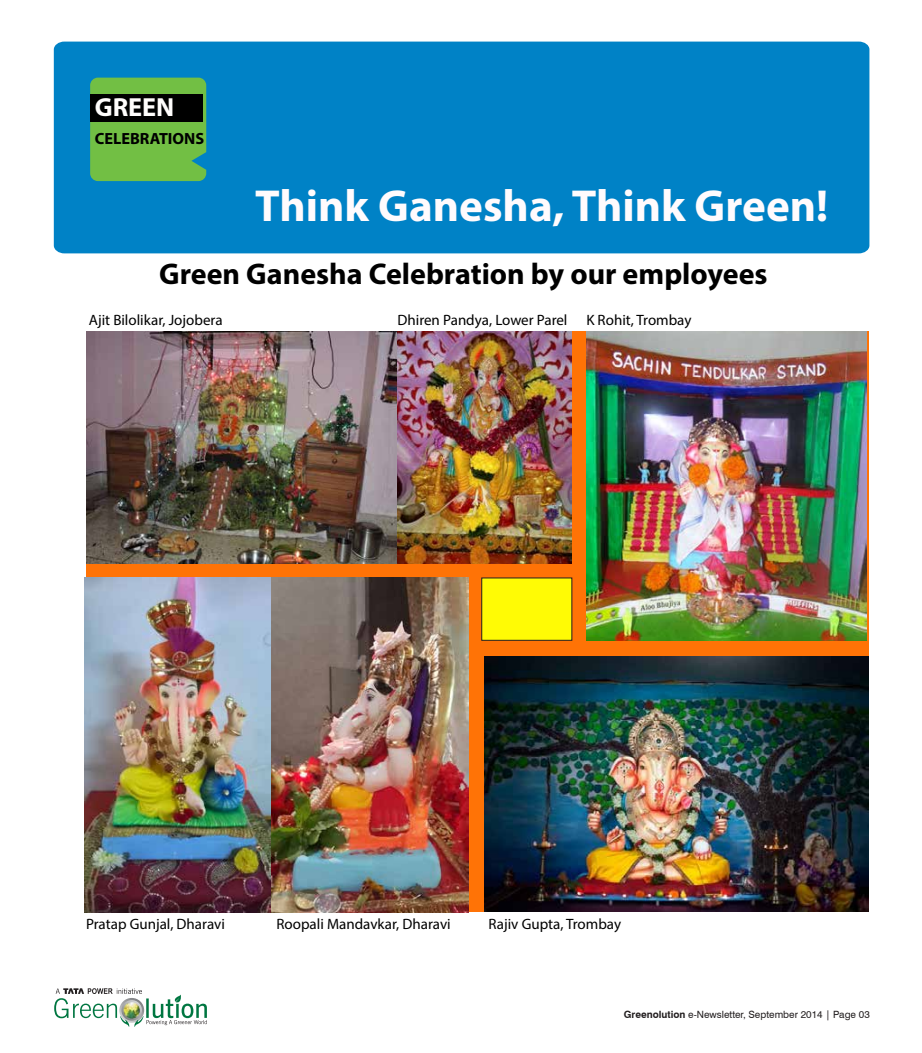
<style>
.page{position:relative;width:922px;height:1053px;background:#fff}
.page>*{position:absolute;margin:0;border:0;box-sizing:border-box;transform-origin:0 0}
.t1{font:700 45px "Myriad Pro";color:#fffbfd}
.t2{font:700 30px "Myriad Pro";color:#000}
.t3{font:700 26.25px "Myriad Pro";color:#fffdfc}
.t4{font:700 16.25px "Myriad Pro";color:#000}
.t5{font:15px "Myriad Pro";color:#000}
.t6{font:10px "Swiss 721 BT";color:#231f20}
.s1{font-weight:700}
</style>
<div class="page">
<div style="left:86px;top:332px;width:782px;height:580px;background:#ff7306"></div>
<div style="left:54px;top:42px;width:815px;height:211px;background:#0082c6"></div>
<div style="left:90px;top:78px;width:116px;height:103px;background:#72bf44"></div>
<div style="left:90px;top:94px;width:113px;height:27px;background:#000"></div>
<img style="left:85px;top:578px;width:383px;height:334px">
<img style="left:484px;top:656px;width:384px;height:256px">
<img style="left:86px;top:332px;width:311px;height:231px">
<img style="left:586px;top:332px;width:280px;height:308px">
<img style="left:397px;top:332px;width:174px;height:231px">
<div style="left:481px;top:577px;width:91px;height:63px;background:#fffb05"></div>
<svg style="left:54px;top:988px;width:153px;height:38px"></svg>
<img style="left:123px;top:1002px;width:17px;height:16px;border-radius:8px">
<h3 class="t3" style="left:95px;top:90px;width:81px">GREEN</h3>
<p class="t4" style="left:95px;top:127px;width:111px">CELEBRATIONS</p>
<h1 class="t1" style="left:255px;top:176px;width:574px">Think Ganesha, Think Green!</h1>
<h2 class="t2" style="left:159px;top:254px;width:609px">Green Ganesha Celebration by our employees</h2>
<p class="t5" style="left:89px;top:311px;width:135px">Ajit Bilolikar, Jojobera</p>
<p class="t5" style="left:397px;top:311px;width:171px">Dhiren Pandya, Lower Parel</p>
<p class="t5" style="left:586px;top:311px;width:107px">K Rohit, Trombay</p>
<p class="t5" style="left:86px;top:914px;width:140px">Pratap Gunjal, Dharavi</p>
<p class="t5" style="left:276px;top:914px;width:176px">Roopali Mandavkar, Dharavi</p>
<p class="t5" style="left:488px;top:915px;width:134px">Rajiv Gupta, Trombay</p>
<p class="t6" style="left:623px;top:1008px;width:247px"><span class="s1">Greenolution</span> e-Newsletter, September 2014 | Page 03</p>
</div>
